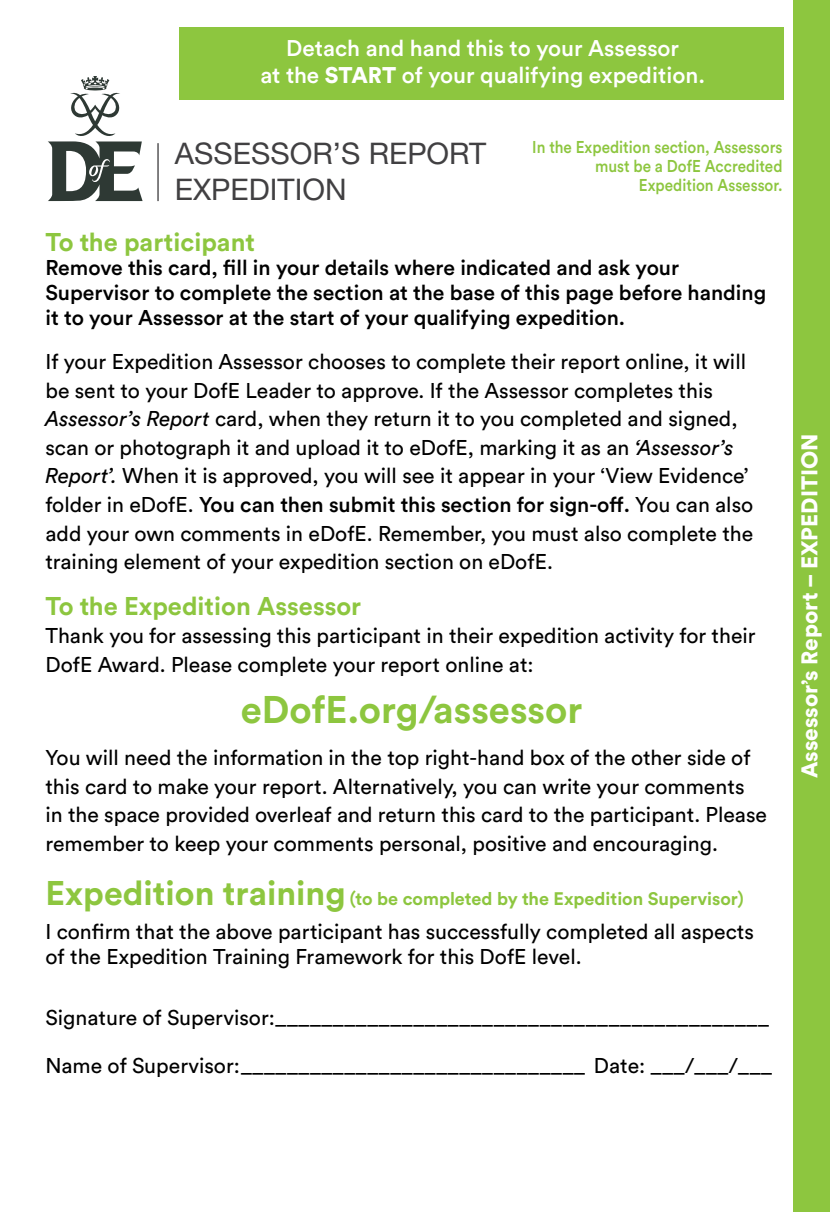
<style>
.page{position:relative;width:830px;height:1212px;background:#fff}
.page>*{position:absolute;margin:0;border:0;box-sizing:border-box;transform-origin:0 0}
.t1{font:700 38.02px "Circular Std";color:#8dc63f}
.t2{font:29.7px/35.8px "Helvetica Neue LT Std";color:#414042}
.t3{font:700 25.43px "Circular Std";color:#8dc63f}
.t4{font:500 22.5px/27px "Circular Std";color:#fff;text-align:center}
.t5{font:900 22.5px "Circular Std";color:#fff}
.t6{font:21.15px/28.6px "Circular Std";color:#000}
.t7{font:500 21.15px/24.8px "Circular Std";color:#000}
.t8{font:700 18px "Circular Std";color:#8dc63f}
.t9{font:500 16.88px/19.1px "Circular Std";color:#8dc63f;text-align:right;scale:.9 1}
.s1{font-weight:900}
.s2{font-style:italic}
.s3{font-weight:500}
.s4{font-size:33.98px}
</style>
<div class="page">
<div style="left:792px;top:0;width:37px;height:1212px;background:#8dc63f"></div>
<svg style="left:48px;top:76px;width:94px;height:125px"></svg>
<hr style="left:157px;top:143px;width:2px;height:58px;background:#414042">
<div style="left:179px;top:27px;width:604px;height:73px;background:#8dc63f"></div>
<p class="t4" style="left:260px;top:34px;width:446px">Detach and hand this to your Assessor<br>at the <span class="s1">START</span> of your qualifying expedition.</p>
<h2 class="t2" style="left:175px;top:135px;width:313px">ASSESSOR’S REPORT<br>EXPEDITION</h2>
<p class="t9" style="left:532px;top:137px;width:279px">In the Expedition section, Assessors must be a DofE Accredited<br>Expedition Assessor.</p>
<p class="t3" style="left:45px;top:225px;width:211px">To the participant</p>
<p class="t7" style="left:45px;top:255px;width:721px">Remove this card, fill in your details where indicated and ask your<br>Supervisor to complete the section at the base of this page before handing it to your Assessor at the start of your qualifying expedition.</p>
<p class="t6" style="left:45px;top:347px;width:709px">If your Expedition Assessor chooses to complete their report online, it will be sent to your DofE Leader to approve. If the Assessor completes this <span class="s2">Assessor’s Report</span> card, when they return it to you completed and signed, scan or photograph it and upload it to eDofE, marking it as an <span class="s2">‘Assessor’s Report’.</span> When it is approved, you will see it appear in your ‘View Evidence’ folder in eDofE. <span class="s3">You can then submit this section for sign-off.</span> You can also add your own comments in eDofE. Remember, you must also complete the training element of your expedition section on eDofE.</p>
<p class="t3" style="left:45px;top:589px;width:317px">To the Expedition Assessor</p>
<p class="t6" style="left:45px;top:621px;width:711px">Thank you for assessing this participant in their expedition activity for their<br>DofE Award. Please complete your report online at:</p>
<h1 class="t1" style="left:240px;top:685px;width:343px">eDofE.org/assessor</h1>
<p class="t6" style="left:45px;top:743px;width:722px">You will need the information in the top right-hand box of the other side of this card to make your report. Alternatively, you can write your comments in the space provided overleaf and return this card to the participant. Please remember to keep your comments personal, positive and encouraging.</p>
<p class="t8" style="left:45px;top:887px;width:699px"><span class="s4">Expedition training</span> (to be completed by the Expedition Supervisor)</p>
<p class="t6" style="left:45px;top:918px;width:709px;line-height:25.4px">I confirm that the above participant has successfully completed all aspects of the Expedition Training Framework for this DofE level.</p>
<p class="t6" style="left:45px;top:1003px;width:724px">Signature of Supervisor:___________________________________________</p>
<p class="t6" style="left:45px;top:1051px;width:728px">Name of Supervisor:______________________________ Date: ___/___/___</p>
<p class="t5" style="left:794px;top:778px;width:346px;rotate:-90deg">Assessor’s Report – EXPEDITION</p>
</div>
